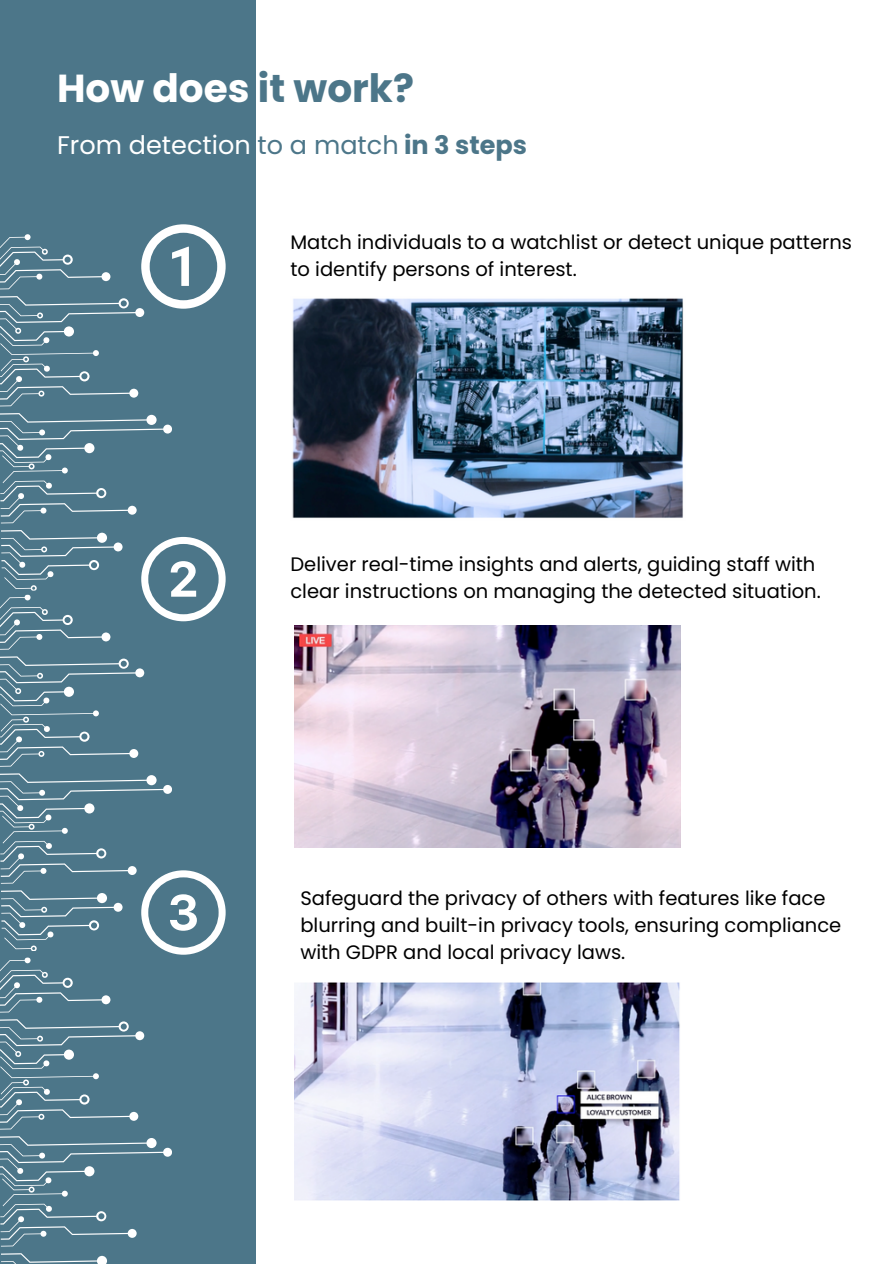
<style>
.page{position:relative;width:894px;height:1264px;background:#fff}
.page>*{position:absolute;margin:0;border:0;box-sizing:border-box;transform-origin:0 0}
.t1{font:700 39px "Poppins";color:#fff}
.t2{font:25.5px "Poppins";color:#fff}
.t3{font:19.5px/27px "Poppins";color:#000}
.s1{color:#4c7689}
.s2{font-weight:700;color:#4c7689}
</style>
<div class="page">
<div style="left:0;top:0;width:255px;height:1263px;background:#4c7689"></div>
<img style="left:292px;top:298px;width:392px;height:220px">
<img style="left:294px;top:625px;width:386px;height:222px">
<img style="left:294px;top:982px;width:386px;height:218px">
<svg style="left:0;top:224px;width:225px;height:249px"></svg>
<svg style="left:0;top:480px;width:225px;height:353px"></svg>
<svg style="left:0;top:840px;width:225px;height:123px"></svg>
<svg style="left:0;top:1203px;width:137px;height:60px"></svg>
<svg style="left:0;top:969px;width:172px;height:227px"></svg>
<p class="t1" style="left:57px;top:61px;width:358px">How does <span class="s1">it work?</span></p>
<p class="t2" style="left:57px;top:127px;width:471px">From detection <span class="s1">to a match</span> <span class="s2">in 3 steps</span></p>
<p class="t3" style="left:290px;top:228px;width:563px">Match individuals to a watchlist or detect unique patterns to identify persons of interest.</p>
<p class="t3" style="left:290px;top:551px;width:531px">Deliver real-time insights and alerts, guiding staff with clear instructions on managing the detected situation.</p>
<p class="t3" style="left:300px;top:884px;width:542px">Safeguard the privacy of others with features like face blurring and built-in privacy tools, ensuring compliance with GDPR and local privacy laws.</p>
</div>
